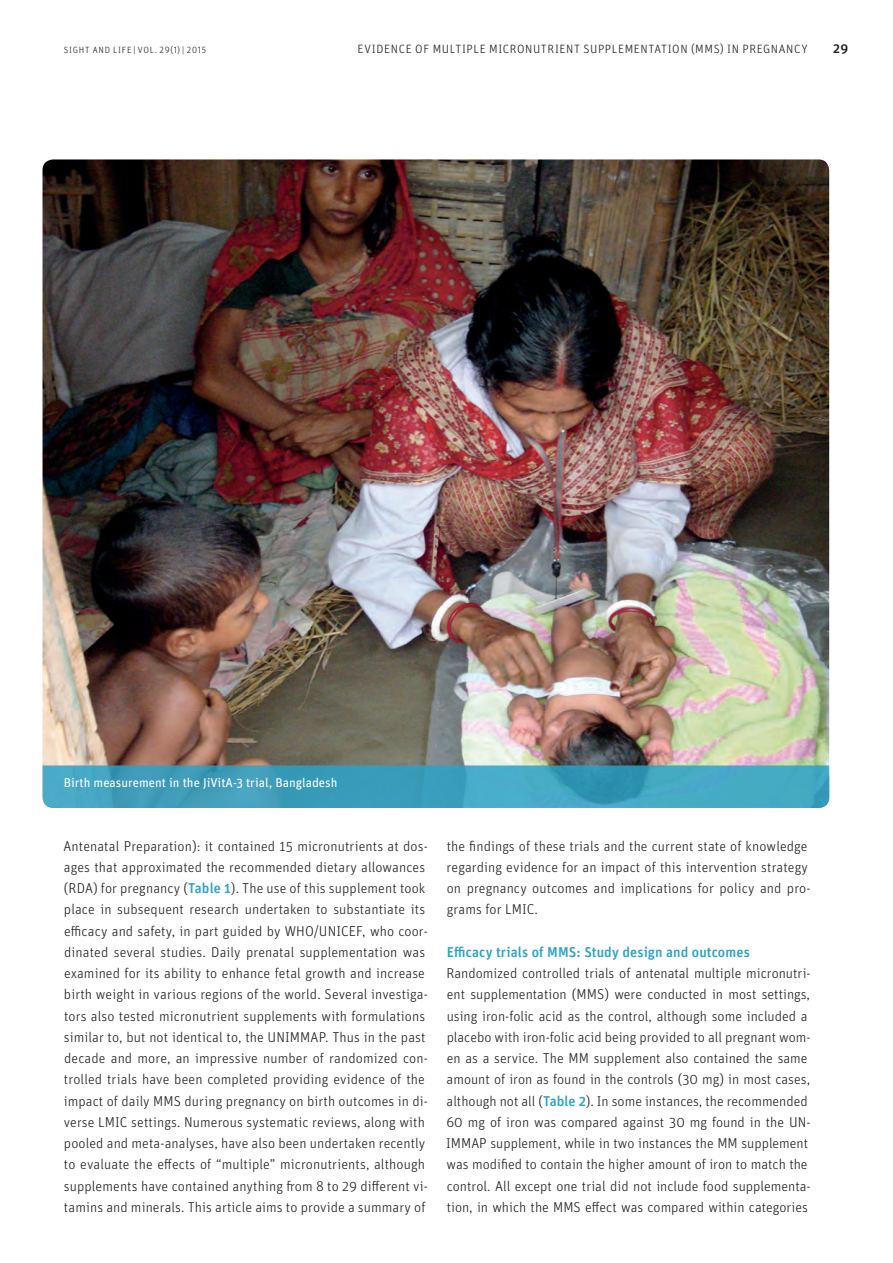
<style>
.page{position:relative;width:893px;height:1263px;background:#fff}
.page>*{position:absolute;margin:0;border:0;box-sizing:border-box;transform-origin:0 0}
.t1{font:300 14.25px/21.3px "Unit Pro";letter-spacing:.01em;color:#231f20}
.t2{font:500 14.25px "Unit Pro";letter-spacing:.005em;color:#2ca2c7}
.t3{font:500 13.5px "Unit Pro";color:#231f20}
.t4{font:12.75px "Unit Pro";color:#fff}
.t5{font:300 12px "Unit Pro";letter-spacing:.05em;color:#231f20}
.t6{font:300 9px "Unit Pro";letter-spacing:.085em;color:#231f20}
.s1{font-weight:500;color:#2ca2c7}
</style>
<div class="page">
<img style="left:43px;top:159px;width:786px;height:606px">
<svg style="left:43px;top:765px;width:786px;height:43px;background:#40a1bd"></svg>
<p class="t6" style="left:64px;top:44px;width:144px">SIGHT AND LIFE | VOL. 29(1) | 2015</p>
<p class="t5" style="left:358px;top:41px;width:452px">EVIDENCE OF MULTIPLE MICRONUTRIENT SUPPLEMENTATION (MMS) IN PREGNANCY</p>
<p class="t3" style="left:833px;top:39px;width:17px">29</p>
<p class="t4" style="left:64px;top:773px;width:275px">Birth measurement in the JiVitA-3 trial, Bangladesh</p>
<p class="t1" style="left:63px;top:834px;width:366px">Antenatal Preparation): it contained 15 micronutrients at dos&shy;ages that approximated the recommended dietary allowances (RDA) for pregnancy (<span class="s1">Table 1</span>). The use of this supplement took place in subsequent research undertaken to substantiate its efficacy and safety, in part guided by WHO/UNICEF, who coor&shy;dinated several studies. Daily prenatal supplementation was examined for its ability to enhance fetal growth and increase birth weight in various regions of the world. Several investiga&shy;tors also tested micronutrient supplements with formulations similar to, but not identical to, the UNIMMAP. Thus in the past decade and more, an impressive number of randomized con&shy;trolled trials have been completed providing evidence of the impact of daily MMS during pregnancy on birth outcomes in di&shy;verse LMIC settings. Numerous systematic reviews, along with pooled and meta-analyses, have also been undertaken recently to evaluate the effects of “multiple” micronutrients, although supplements have contained anything from 8 to 29 different vi&shy;tamins and minerals. This article aims to provide a summary of</p>
<p class="t1" style="left:447px;top:834px;width:365px">the findings of these trials and the current state of knowledge regarding evidence for an impact of this intervention strategy on pregnancy outcomes and implications for policy and pro&shy;grams for LMIC.</p>
<p class="t2" style="left:447px;top:942px;width:305px">Efficacy trials of MMS: Study design and outcomes</p>
<p class="t1" style="left:446px;top:962px;width:366px">Randomized controlled trials of antenatal multiple micronutri&shy;ent supplementation (MMS) were conducted in most settings, using iron-folic acid as the control, although some included a placebo with iron-folic acid being provided to all pregnant wom&shy;en as a service. The MM supplement also contained the same amount of iron as found in the controls (30 mg) in most cases, although not all (<span class="s1">Table 2</span>). In some instances, the recommended 60 mg of iron was compared against 30 mg found in the UN-IMMAP supplement, while in two instances the MM supplement was modified to contain the higher amount of iron to match the control. All except one trial did not include food supplementa&shy;tion, in which the MMS effect was compared within categories</p>
</div>
